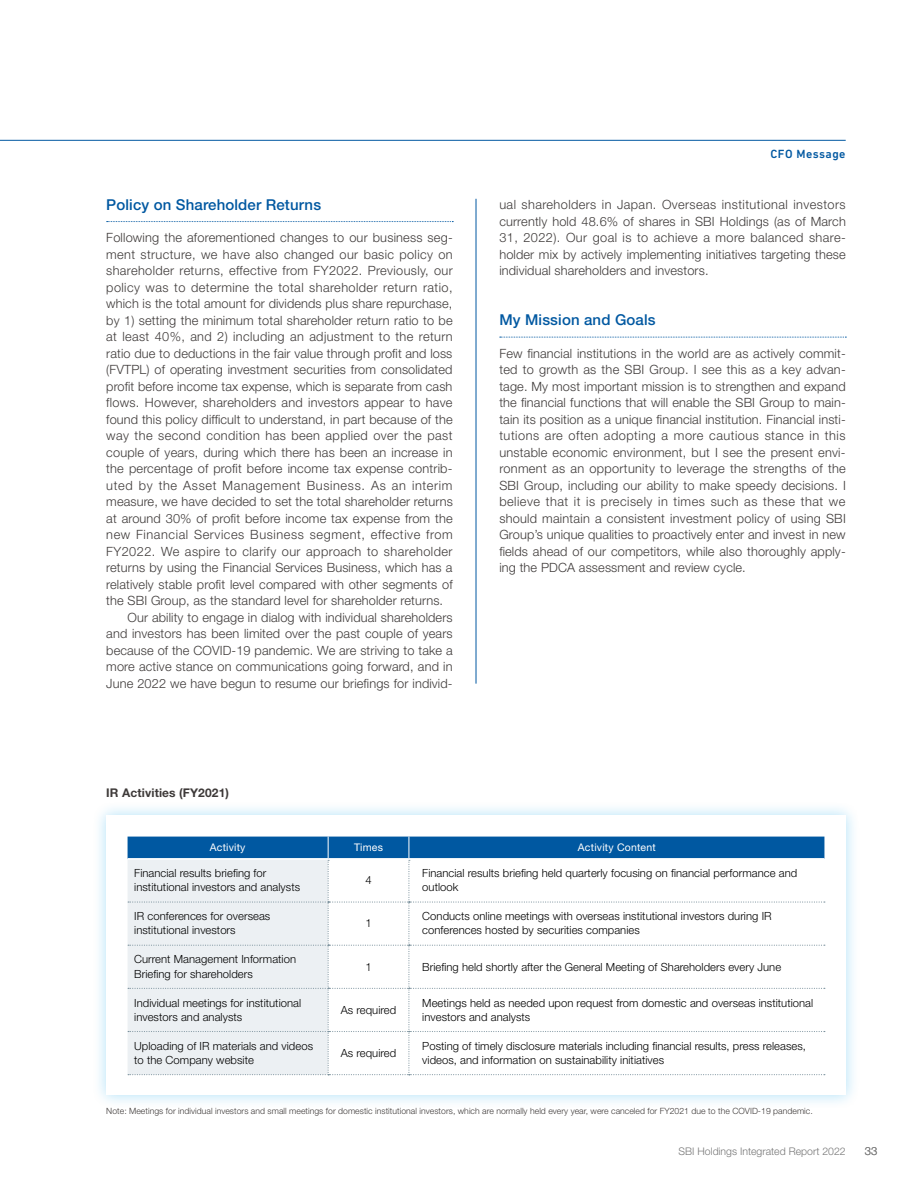
<style>
.page{position:relative;width:918px;height:1188px;background:#fff}
.page>*{position:absolute;margin:0;border:0;box-sizing:border-box;transform-origin:0 0}
.t1{font:500 15px "Helvetica Neue LT Std";letter-spacing:.01em;color:#0058a1}
.t2{font:300 12.75px/16.5px "Helvetica Neue LT Std";letter-spacing:.01em;color:#3e3a39;text-align:justify}
.t3{font:300 12.75px "Helvetica Neue LT Std";letter-spacing:.03em;color:#3e3a39}
.t4{font:300 12.75px "Helvetica Neue LT Std";letter-spacing:.035em;color:#3e3a39}
.t5{font:300 12.75px "Helvetica Neue LT Std";letter-spacing:.045em;color:#3e3a39}
.t6{font:300 12.75px "Helvetica Neue LT Std";letter-spacing:.05em;color:#3e3a39}
.t7{font:500 12.15px "DIN Next LT Pro";letter-spacing:.035em;color:#0058a1}
.t8{font:700 12px "Helvetica Neue LT Std";letter-spacing:.01em;color:#3e3a39}
.t9{font:300 11.25px/14.2px "Helvetica Neue LT Std";letter-spacing:.005em;color:#000}
.t10{font:300 11.25px "Helvetica Neue LT Std";color:#777}
.t11{font:300 10.5px "Helvetica Neue LT Std";color:#777}
.t12{font:10.5px "Helvetica Neue LT Std";letter-spacing:.02em;color:#fff}
.t13{font:300 8.7px "Helvetica Neue LT Std";letter-spacing:.005em;color:#3e3a39}
</style>
<div class="page">
<div style="left:92px;top:801px;width:768px;height:308px;background:#00a0e9;opacity:.3"></div>
<div style="left:106px;top:815px;width:740px;height:280px;background:#fff"></div>
<svg style="left:107px;top:221px;width:346px;height:1px"></svg>
<svg style="left:500px;top:337px;width:346px;height:1px"></svg>
<hr style="left:476px;top:199px;width:1px;height:485px;background:#0058a1">
<svg style="left:128px;top:837px;width:697px;height:238px"></svg>
<hr style="left:128px;top:858px;width:200px;height:2px;background:#fff">
<hr style="left:328px;top:858px;width:81px;height:2px;background:#fff">
<hr style="left:409px;top:858px;width:415px;height:2px;background:#fff">
<hr style="left:0;top:140px;width:846px;height:1px;background:#0058a1">
<p class="t1" style="left:106px;top:195px;width:216px">Policy on Shareholder Returns</p>
<p class="t2" style="left:106px;top:229px;width:348px">Following the aforementioned changes to our business seg-</p>
<p class="t2" style="left:106px;top:246px;width:348px">ment structure, we have also changed our basic policy on</p>
<p class="t3" style="left:106px;top:263px;width:348px">shareholder returns, effective from FY2022. Previously, our</p>
<p class="t4" style="left:106px;top:280px;width:348px">policy was to determine the total shareholder return ratio,</p>
<p class="t2" style="left:106px;top:295px;width:348px">which is the total amount for dividends plus share repurchase,</p>
<p class="t2" style="left:106px;top:312px;width:348px">by 1) setting the minimum total shareholder return ratio to be</p>
<p class="t3" style="left:106px;top:329px;width:348px">at least 40%, and 2) including an adjustment to the return</p>
<p class="t2" style="left:106px;top:345px;width:348px">ratio due to deductions in the fair value through profit and loss</p>
<p class="t2" style="left:106px;top:361px;width:348px">(FVTPL) of operating investment securities from consolidated</p>
<p class="t2" style="left:106px;top:378px;width:348px">profit before income tax expense, which is separate from cash</p>
<p class="t2" style="left:106px;top:394px;width:348px">flows. However, shareholders and investors appear to have</p>
<p class="t2" style="left:106px;top:411px;width:348px">found this policy difficult to understand, in part because of the</p>
<p class="t3" style="left:106px;top:428px;width:348px">way the second condition has been applied over the past</p>
<p class="t2" style="left:106px;top:444px;width:348px">couple of years, during which there has been an increase in</p>
<p class="t2" style="left:106px;top:460px;width:348px">the percentage of profit before income tax expense contrib-</p>
<p class="t6" style="left:106px;top:478px;width:348px">uted by the Asset Management Business. As an interim</p>
<p class="t2" style="left:106px;top:493px;width:348px">measure, we have decided to set the total shareholder returns</p>
<p class="t2" style="left:106px;top:510px;width:348px">at around 30% of profit before income tax expense from the</p>
<p class="t5" style="left:106px;top:527px;width:348px">new Financial Services Business segment, effective from</p>
<p class="t4" style="left:106px;top:544px;width:348px">FY2022. We aspire to clarify our approach to shareholder</p>
<p class="t2" style="left:106px;top:559px;width:348px">returns by using the Financial Services Business, which has a</p>
<p class="t2" style="left:106px;top:576px;width:348px">relatively stable profit level compared with other segments of</p>
<p class="t2" style="left:106px;top:592px;width:338px">the SBI Group, as the standard level for shareholder returns.</p>
<p class="t2" style="left:128px;top:609px;width:327px">Our ability to engage in dialog with individual shareholders</p>
<p class="t2" style="left:106px;top:625px;width:348px">and investors has been limited over the past couple of years</p>
<p class="t2" style="left:106px;top:642px;width:348px">because of the COVID-19 pandemic. We are striving to take a</p>
<p class="t2" style="left:106px;top:658px;width:348px">more active stance on communications going forward, and in</p>
<p class="t2" style="left:106px;top:675px;width:348px">June 2022 we have begun to resume our briefings for individ-</p>
<p class="t8" style="left:106px;top:785px;width:124px">IR Activities (FY2021)</p>
<p class="t7" style="left:771px;top:147px;width:76px">CFO Message</p>
<p class="t2" style="left:499px;top:196px;width:348px">ual shareholders in Japan. Overseas institutional investors currently hold 48.6% of shares in SBI Holdings (as of March 31, 2022). Our goal is to achieve a more balanced share&shy;holder mix by actively implementing initiatives targeting these individual shareholders and investors.</p>
<p class="t1" style="left:499px;top:311px;width:158px">My Mission and Goals</p>
<p class="t2" style="left:499px;top:345px;width:348px">Few financial institutions in the world are as actively commit&shy;ted to growth as the SBI Group. I see this as a key advan&shy;tage. My most important mission is to strengthen and expand the financial functions that will enable the SBI Group to main&shy;tain its position as a unique financial institution. Financial insti&shy;tutions are often adopting a more cautious stance in this unstable economic environment, but I see the present envi&shy;ronment as an opportunity to leverage the strengths of the SBI Group, including our ability to make speedy decisions. I believe that it is precisely in times such as these that we should maintain a consistent investment policy of using SBI Group’s unique qualities to proactively enter and invest in new fields ahead of our competitors, while also thoroughly apply&shy;ing the PDCA assessment and review cycle.</p>
<p class="t12" style="left:210px;top:841px;width:37px">Activity</p>
<p class="t12" style="left:354px;top:841px;width:31px">Times</p>
<p class="t12" style="left:578px;top:841px;width:79px">Activity Content</p>
<p class="t9" style="left:134px;top:866px;width:167px">Financial results briefing for institutional investors and analysts</p>
<p class="t9" style="left:365px;top:873px;width:8px">4</p>
<p class="t9" style="left:422px;top:866px;width:376px">Financial results briefing held quarterly focusing on financial performance and outlook</p>
<p class="t9" style="left:134px;top:909px;width:138px">IR conferences for overseas institutional investors</p>
<p class="t9" style="left:365px;top:916px;width:8px">1</p>
<p class="t9" style="left:422px;top:909px;width:351px">Conducts online meetings with overseas institutional investors during IR conferences hosted by securities companies</p>
<p class="t9" style="left:134px;top:952px;width:163px">Current Management Information<br>Briefing for shareholders</p>
<p class="t9" style="left:365px;top:959px;width:8px">1</p>
<p class="t9" style="left:422px;top:959px;width:360px">Briefing held shortly after the General Meeting of Shareholders every June</p>
<p class="t9" style="left:134px;top:995px;width:169px">Individual meetings for institutional investors and analysts</p>
<p class="t9" style="left:341px;top:1002px;width:57px">As required</p>
<p class="t9" style="left:422px;top:995px;width:393px">Meetings held as needed upon request from domestic and overseas institutional investors and analysts</p>
<p class="t9" style="left:134px;top:1038px;width:180px">Uploading of IR materials and videos to the Company website</p>
<p class="t9" style="left:341px;top:1046px;width:57px">As required</p>
<p class="t9" style="left:422px;top:1038px;width:385px">Posting of timely disclosure materials including financial results, press releases, videos, and information on sustainability initiatives</p>
<p class="t13" style="left:106px;top:1106px;width:708px">Note: Meetings for individual investors and small meetings for domestic institutional investors, which are normally held every year, were canceled for FY2021 due to the COVID-19 pandemic.</p>
<p class="t11" style="left:679px;top:1144px;width:169px">SBI Holdings Integrated Report 2022</p>
<p class="t10" style="left:865px;top:1144px;width:14px">33</p>
</div>
